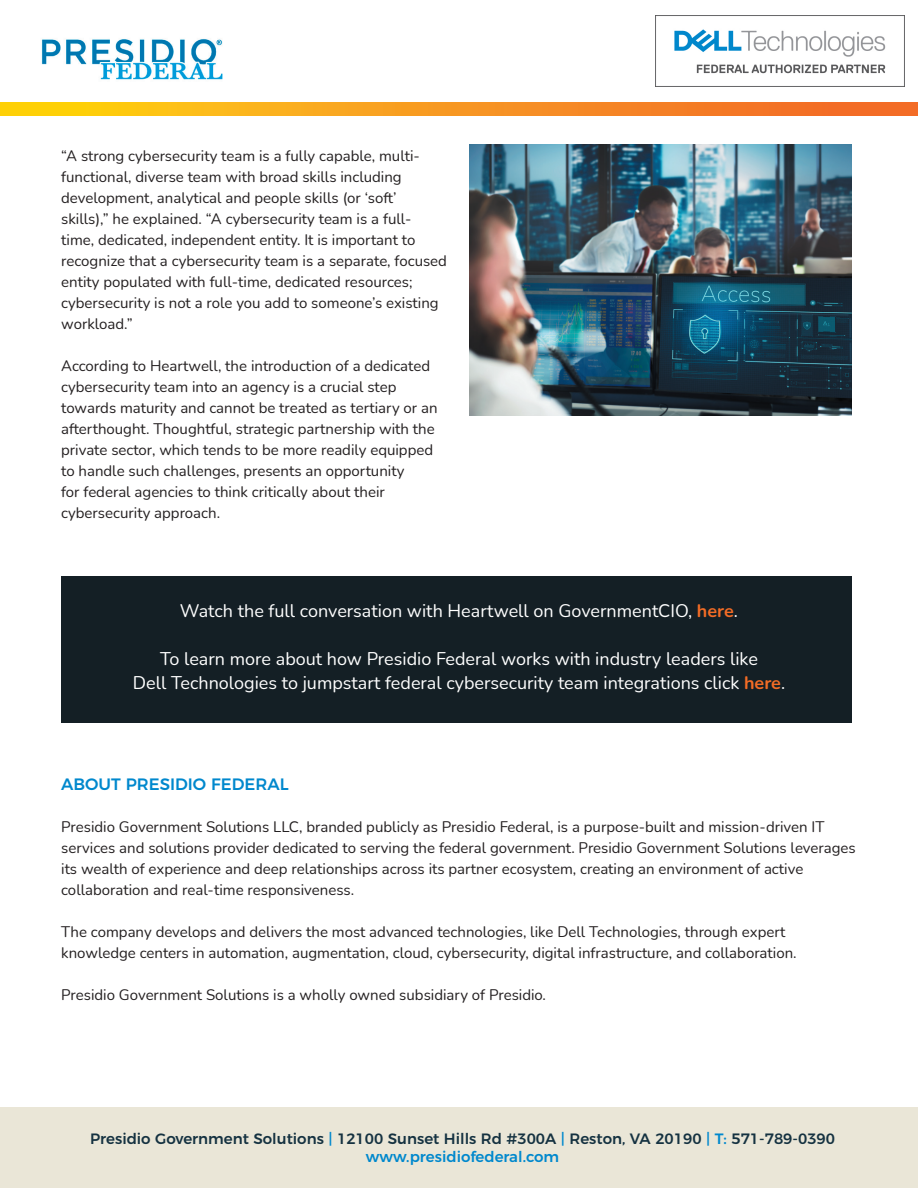
<style>
.page{position:relative;width:918px;height:1188px;background:#fff}
.page>*{position:absolute;margin:0;border:0;box-sizing:border-box;transform-origin:0 0}
.t1{font:18px/24px "Nunito";color:#fff;text-align:center}
.t2{font:500 16.5px "Montserrat";color:#0088cd}
.t3{font:15px/21px "Nunito";color:#231f20}
.t4{font:500 15px/18px "Montserrat";color:#153241;text-align:center}
.s1{font-weight:700;color:#f36c26}
.s2{color:#0088cd}
</style>
<div class="page">
<img style="left:41px;top:39px;width:182px;height:41px">
<div style="left:0;top:1108px;width:918px;height:80px;background:#eae6d7"></div>
<div style="left:61px;top:577px;width:790px;height:146px;background:#141f25"></div>
<svg style="left:0;top:103px;width:918px;height:12px;background:#f89a1e"></svg>
<img style="left:470px;top:144px;width:381px;height:272px">
<img style="left:656px;top:15px;width:249px;height:72px">
<p class="t3" style="left:61px;top:145px;width:387px">“A strong cybersecurity team is a fully capable, multi&shy;functional, diverse team with broad skills including development, analytical and people skills (or ‘soft’ skills),” he explained. “A cybersecurity team is a full&shy;time, dedicated, independent entity. It is important to recognize that a cybersecurity team is a separate, focused entity populated with full-time, dedicated resources; cybersecurity is not a role you add to someone’s existing workload.”</p>
<p class="t3" style="left:61px;top:355px;width:378px">According to Heartwell, the introduction of a dedicated cybersecurity team into an agency is a crucial step towards maturity and cannot be treated as tertiary or an afterthought. Thoughtful, strategic partnership with the private sector, which tends to be more readily equipped to handle such challenges, presents an opportunity<br>for federal agencies to think critically about their cybersecurity approach.</p>
<p class="t1" style="left:180px;top:598px;width:560px">Watch the full conversation with Heartwell on GovernmentCIO, <span class="s1">here</span>.</p>
<p class="t1" style="left:133px;top:646px;width:654px">To learn more about how Presidio Federal works with industry leaders like<br>Dell Technologies to jumpstart federal cybersecurity team integrations click <span class="s1">here</span>.</p>
<p class="t2" style="left:61px;top:771px;width:229px">ABOUT PRESIDIO FEDERAL</p>
<p class="t3" style="left:61px;top:816px;width:796px">Presidio Government Solutions LLC, branded publicly as Presidio Federal, is a purpose-built and mission-driven IT services and solutions provider dedicated to serving the federal government. Presidio Government Solutions leverages its wealth of experience and deep relationships across its partner ecosystem, creating an environment of active collaboration and real-time responsiveness.</p>
<p class="t3" style="left:61px;top:921px;width:737px">The company develops and delivers the most advanced technologies, like Dell Technologies, through expert knowledge centers in automation, augmentation, cloud, cybersecurity, digital infrastructure, and collaboration.</p>
<p class="t3" style="left:61px;top:984px;width:486px">Presidio Government Solutions is a wholly owned subsidiary of Presidio.</p>
<p class="t4" style="left:90px;top:1128px;width:747px">Presidio Government Solutions <span class="s2">|</span> 12100 Sunset Hills Rd #300A <span class="s2">|</span> Reston, VA 20190 <span class="s2">| T:</span> 571-789-0390 <span class="s2">www.presidiofederal.com</span></p>
</div>
